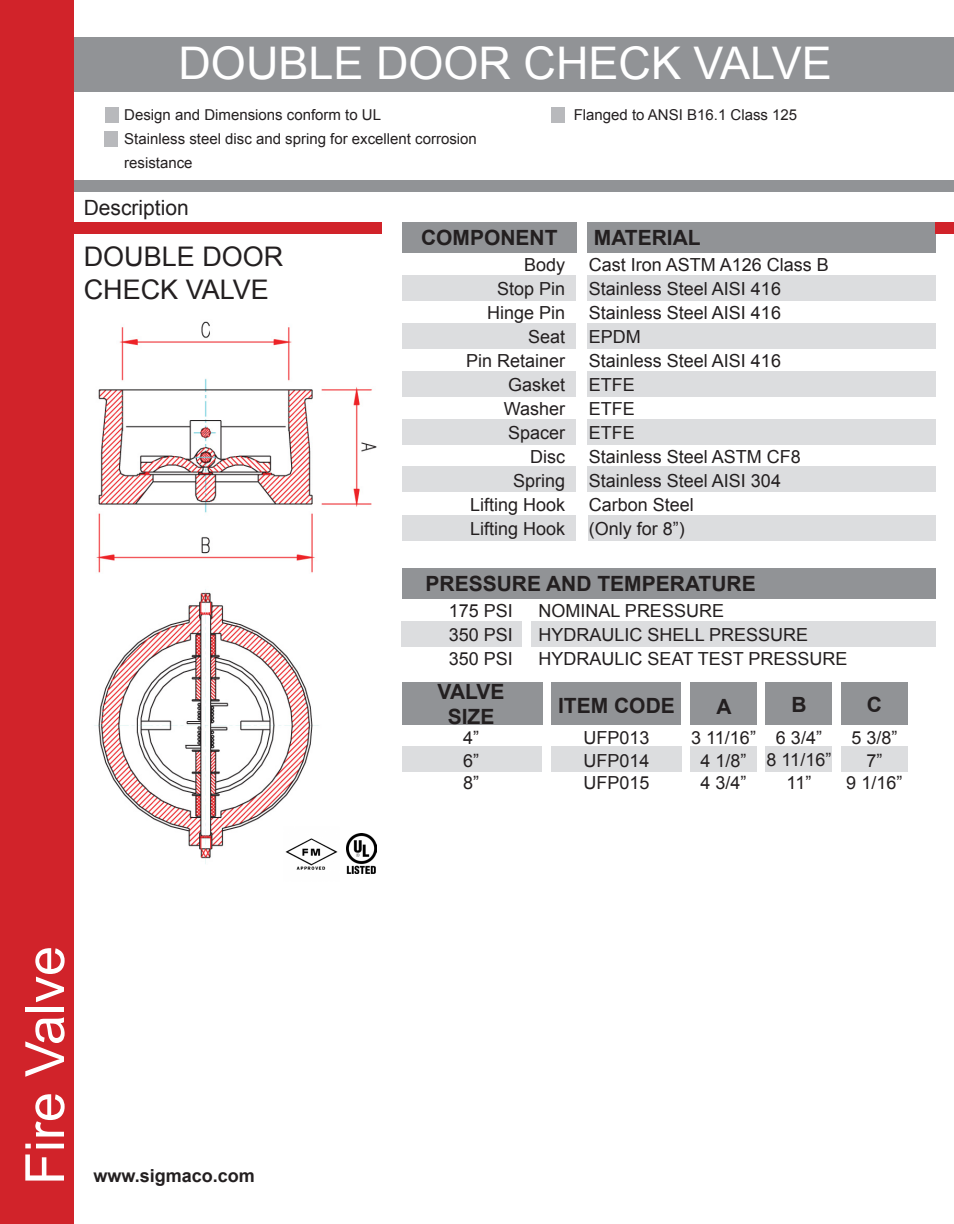
<style>
.page{position:relative;width:954px;height:1224px;background:#fff}
.page>*{position:absolute;margin:0;border:0;box-sizing:border-box;transform-origin:0 0}
.t1{font:54px "Arial";color:#fff}
.t2{font:45px "Arial";color:#fff}
.t3{font:27px/32.4px "Arial";color:#231f20}
.t4{font:700 21px "Arial";color:#231f20}
.t5{font:21px "Arial";color:#231f20}
.t6{font:18px "Arial";color:#231f20}
.t7{font:700 18px "Arial";color:#231f20}
.t8{font:15px "Arial";color:#231f20}
</style>
<div class="page">
<div style="left:937px;top:180px;width:17px;height:12px;background:#919396"></div>
<div style="left:551px;top:747px;width:130px;height:25px;background:#dcdddf"></div>
<div style="left:690px;top:747px;width:67px;height:25px;background:#dcdddf"></div>
<div style="left:766px;top:747px;width:66px;height:25px;background:#dcdddf"></div>
<div style="left:841px;top:747px;width:67px;height:25px;background:#dcdddf"></div>
<div style="left:402px;top:747px;width:140px;height:25px;background:#dcdddf"></div>
<div style="left:48px;top:180px;width:888px;height:12px;background:#919396"></div>
<div style="left:57px;top:37px;width:879px;height:55px;background:#919396"></div>
<div style="left:936px;top:37px;width:18px;height:55px;background:#919396"></div>
<div style="left:0;top:0;width:74px;height:1224px;background:#d1232a"></div>
<div style="left:588px;top:276px;width:348px;height:25px;background:#dcdddf"></div>
<div style="left:588px;top:323px;width:348px;height:26px;background:#dcdddf"></div>
<div style="left:588px;top:371px;width:348px;height:26px;background:#dcdddf"></div>
<div style="left:588px;top:419px;width:348px;height:26px;background:#dcdddf"></div>
<div style="left:588px;top:466px;width:348px;height:26px;background:#dcdddf"></div>
<div style="left:588px;top:515px;width:348px;height:26px;background:#dcdddf"></div>
<div style="left:587px;top:223px;width:349px;height:30px;background:#919396"></div>
<div style="left:402px;top:276px;width:174px;height:25px;background:#dcdddf"></div>
<div style="left:402px;top:323px;width:174px;height:26px;background:#dcdddf"></div>
<div style="left:402px;top:371px;width:174px;height:26px;background:#dcdddf"></div>
<div style="left:402px;top:419px;width:174px;height:26px;background:#dcdddf"></div>
<div style="left:402px;top:466px;width:174px;height:26px;background:#dcdddf"></div>
<div style="left:402px;top:515px;width:174px;height:26px;background:#dcdddf"></div>
<div style="left:105px;top:107px;width:13px;height:16px;background:#b8b9bc"></div>
<div style="left:105px;top:131px;width:13px;height:15px;background:#b8b9bc"></div>
<div style="left:552px;top:107px;width:13px;height:16px;background:#b8b9bc"></div>
<div style="left:402px;top:223px;width:174px;height:30px;background:#919396"></div>
<div style="left:57px;top:223px;width:325px;height:11px;background:#d1232a"></div>
<div style="left:531px;top:621px;width:405px;height:26px;background:#dcdddf"></div>
<div style="left:402px;top:568px;width:534px;height:31px;background:#919396"></div>
<div style="left:402px;top:621px;width:120px;height:26px;background:#dcdddf"></div>
<div style="left:402px;top:682px;width:140px;height:43px;background:#919396"></div>
<div style="left:552px;top:682px;width:129px;height:43px;background:#919396"></div>
<div style="left:766px;top:682px;width:66px;height:43px;background:#919396"></div>
<div style="left:841px;top:682px;width:67px;height:43px;background:#919396"></div>
<div style="left:690px;top:682px;width:67px;height:43px;background:#919396"></div>
<img style="left:94px;top:321px;width:283px;height:543px">
<img style="left:284px;top:826px;width:56px;height:44px">
<img style="left:347px;top:834px;width:30px;height:40px">
<div style="left:936px;top:223px;width:18px;height:11px;background:#d1232a"></div>
<p class="t2" style="left:178px;top:34px;width:655px">DOUBLE DOOR CHECK VALVE</p>
<p class="t8" style="left:124px;top:105px;width:258px">Design and Dimensions conform to UL</p>
<p class="t8" style="left:124px;top:129px;width:354px">Stainless steel disc and spring for excellent corrosion</p>
<p class="t8" style="left:124px;top:153px;width:70px">resistance</p>
<p class="t8" style="left:574px;top:105px;width:225px">Flanged to ANSI B16.1 Class 125</p>
<p class="t5" style="left:84px;top:194px;width:107px">Description</p>
<p class="t3" style="left:84px;top:241px;width:201px">DOUBLE DOOR<br>CHECK VALVE</p>
<p class="t4" style="left:421px;top:224px;width:138px">COMPONENT</p>
<p class="t4" style="left:594px;top:223px;width:108px">MATERIAL</p>
<p class="t6" style="left:524px;top:253px;width:43px">Body</p>
<p class="t6" style="left:497px;top:277px;width:70px">Stop Pin</p>
<p class="t6" style="left:487px;top:301px;width:80px">Hinge Pin</p>
<p class="t6" style="left:528px;top:325px;width:39px">Seat</p>
<p class="t6" style="left:466px;top:349px;width:101px">Pin Retainer</p>
<p class="t6" style="left:508px;top:373px;width:59px">Gasket</p>
<p class="t6" style="left:504px;top:397px;width:63px">Washer</p>
<p class="t6" style="left:508px;top:421px;width:59px">Spacer</p>
<p class="t6" style="left:530px;top:445px;width:36px">Disc</p>
<p class="t6" style="left:513px;top:469px;width:54px">Spring</p>
<p class="t6" style="left:470px;top:493px;width:97px">Lifting Hook</p>
<p class="t6" style="left:470px;top:517px;width:97px">Lifting Hook</p>
<p class="t6" style="left:589px;top:253px;width:242px">Cast Iron ASTM A126 Class B</p>
<p class="t6" style="left:589px;top:277px;width:194px">Stainless Steel AISI 416</p>
<p class="t6" style="left:589px;top:301px;width:194px">Stainless Steel AISI 416</p>
<p class="t6" style="left:589px;top:325px;width:54px">EPDM</p>
<p class="t6" style="left:589px;top:349px;width:194px">Stainless Steel AISI 416</p>
<p class="t6" style="left:589px;top:373px;width:48px">ETFE</p>
<p class="t6" style="left:589px;top:397px;width:48px">ETFE</p>
<p class="t6" style="left:589px;top:421px;width:48px">ETFE</p>
<p class="t6" style="left:589px;top:445px;width:214px">Stainless Steel ASTM CF8</p>
<p class="t6" style="left:589px;top:469px;width:194px">Stainless Steel AISI 304</p>
<p class="t6" style="left:589px;top:493px;width:107px">Carbon Steel</p>
<p class="t6" style="left:589px;top:517px;width:98px">(Only for 8”)</p>
<p class="t4" style="left:426px;top:569px;width:332px">PRESSURE AND TEMPERATURE</p>
<p class="t6" style="left:449px;top:599px;width:66px">175 PSI</p>
<p class="t6" style="left:449px;top:623px;width:66px">350 PSI</p>
<p class="t6" style="left:449px;top:647px;width:66px">350 PSI</p>
<p class="t6" style="left:539px;top:599px;width:187px">NOMINAL PRESSURE</p>
<p class="t6" style="left:539px;top:623px;width:271px">HYDRAULIC SHELL PRESSURE</p>
<p class="t6" style="left:539px;top:647px;width:310px">HYDRAULIC SEAT TEST PRESSURE</p>
<p class="t4" style="left:438px;top:678px;width:68px">VALVE</p>
<p class="t4" style="left:448px;top:703px;width:48px">SIZE</p>
<p class="t6" style="left:463px;top:726px;width:18px">4”</p>
<p class="t6" style="left:463px;top:749px;width:18px">6”</p>
<p class="t6" style="left:463px;top:771px;width:18px">8”</p>
<p class="t4" style="left:558px;top:691px;width:118px">ITEM CODE</p>
<p class="t4" style="left:716px;top:692px;width:17px">A</p>
<p class="t4" style="left:791px;top:691px;width:17px">B</p>
<p class="t4" style="left:867px;top:690px;width:17px">C</p>
<p class="t6" style="left:583px;top:726px;width:68px">UFP013</p>
<p class="t6" style="left:583px;top:749px;width:68px">UFP014</p>
<p class="t6" style="left:583px;top:771px;width:68px">UFP015</p>
<p class="t6" style="left:691px;top:726px;width:66px">3 11/16”</p>
<p class="t6" style="left:701px;top:749px;width:48px">4 1/8”</p>
<p class="t6" style="left:701px;top:771px;width:48px">4 3/4”</p>
<p class="t6" style="left:776px;top:726px;width:48px">6 3/4”</p>
<p class="t6" style="left:767px;top:748px;width:66px">8 11/16”</p>
<p class="t6" style="left:787px;top:771px;width:26px">11”</p>
<p class="t6" style="left:851px;top:726px;width:48px">5 3/8”</p>
<p class="t6" style="left:866px;top:749px;width:18px">7”</p>
<p class="t6" style="left:846px;top:771px;width:58px">9 1/16”</p>
<p class="t1" style="left:10px;top:1185px;width:241px;rotate:-90deg">Fire Valve</p>
<p class="t7" style="left:94px;top:1164px;width:163px">www.sigmaco.com</p>
</div>
